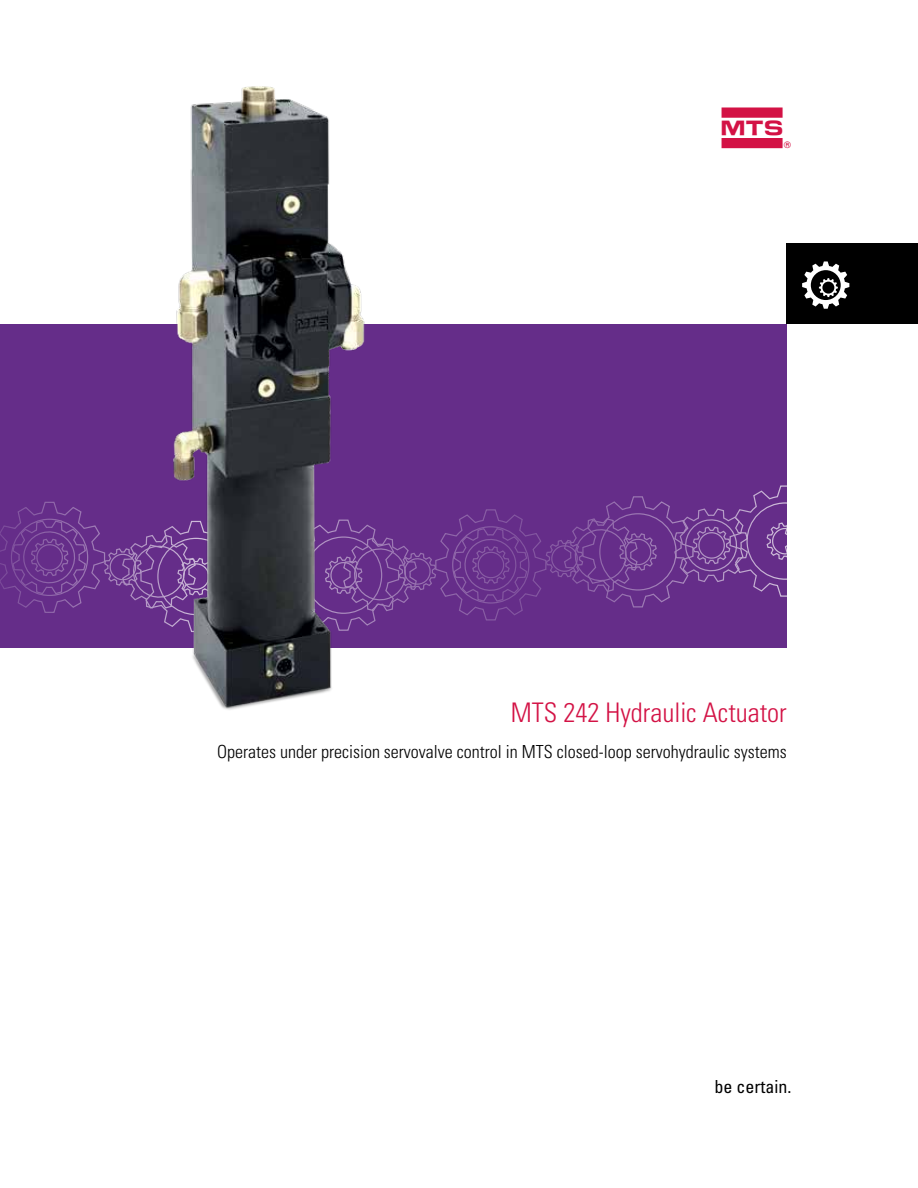
<style>
.page{position:relative;width:918px;height:1188px;background:#fff}
.page>*{position:absolute;margin:0;border:0;box-sizing:border-box;transform-origin:0 0}
.t1{font:45px "MTS Systems";color:#d31245}
.t2{font:300 condensed 27px "Univers";color:#d31245}
.t3{font:300 condensed 18px "Univers";color:#000}
.t4{font:condensed 18px "Univers";color:#000}
</style>
<div class="page">
<div style="left:0;top:324px;width:787px;height:324px;background:#652d89"></div>
<div style="left:787px;top:243px;width:131px;height:81px;background:#000"></div>
<svg style="left:802px;top:261px;width:47px;height:48px"></svg>
<svg style="left:0;top:485px;width:787px;height:136px"></svg>
<img style="left:157px;top:86px;width:223px;height:624px">
<h1 class="t1" style="left:720px;top:108px;width:75px">l</h1>
<h2 class="t2" style="left:511px;top:696px;width:277px">MTS 242 Hydraulic Actuator</h2>
<p class="t3" style="left:217px;top:740px;width:571px">Operates under precision servovalve control in MTS closed-loop servohydraulic systems</p>
<p class="t4" style="left:714px;top:1075px;width:78px">be certain.</p>
</div>
